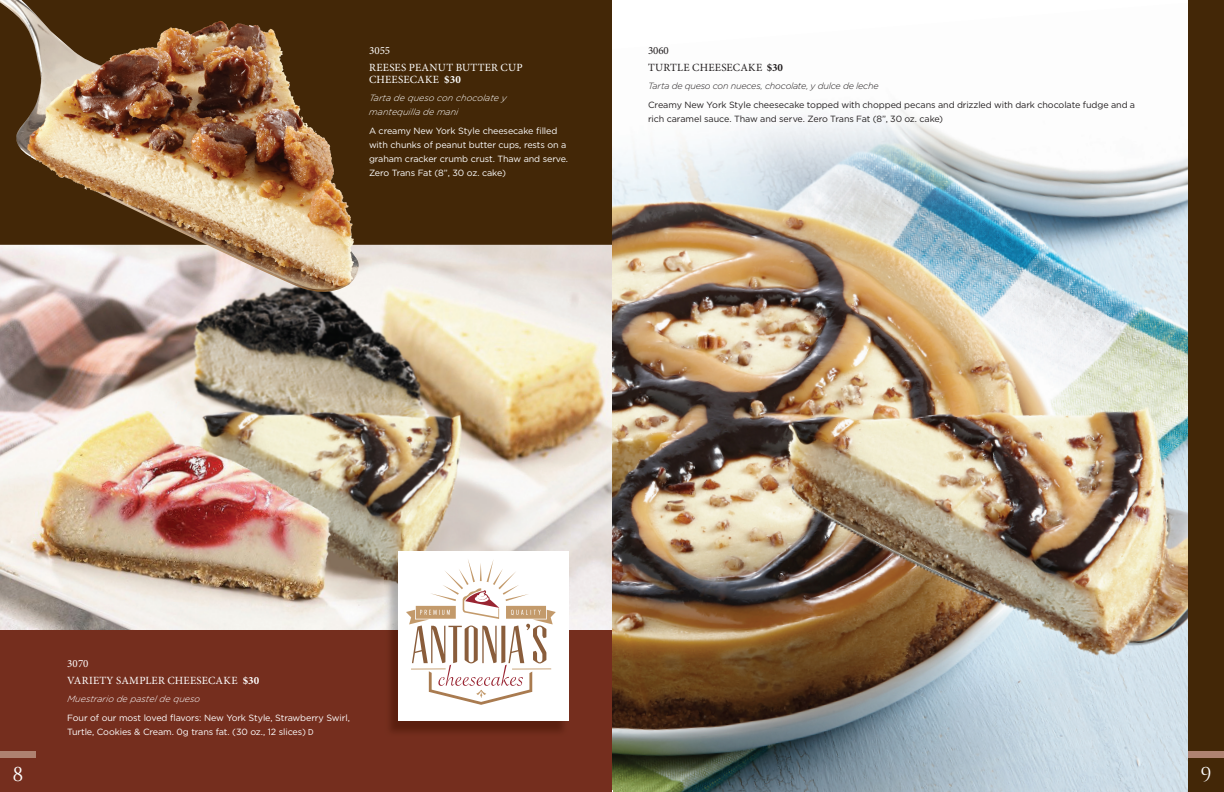
<style>
.page{position:relative;width:1224px;height:792px;background:#fff}
.page>*{position:absolute;margin:0;border:0;box-sizing:border-box;transform-origin:0 0}
.t1{font:20px "Cinzel";color:#fff}
.t2{font:11px/16.5px "Minion Pro";letter-spacing:.02em;color:#fff}
.t3{font:11px/16.5px "Minion Pro";letter-spacing:.02em;color:#231f20}
.t4{font:9px/14px "Gotham";letter-spacing:-.01em;color:#fff}
.t5{font:9px/14px "Gotham";letter-spacing:-.005em;color:#231f20}
.t6{font:italic 300 9px/14px "Gotham";color:#fff}
.t7{font:italic 300 9px "Gotham";letter-spacing:-.025em;color:#231f20}
.s1{font-weight:700}
.s2{font-family:"Futura Std";font-size:8px}
</style>
<div class="page">
<div style="left:0;top:611px;width:612px;height:181px;background:#752e1e"></div>
<img style="left:612px;top:107px;width:576px;height:685px">
<div style="left:0;top:0;width:612px;height:245px;background:#432707"></div>
<img style="left:0;top:245px;width:612px;height:385px">
<img style="left:0;top:0;width:359px;height:292px">
<img style="left:385px;top:555px;width:178px;height:177px">
<div style="left:398px;top:552px;width:171px;height:169px;background:#fff"></div>
<svg style="left:406px;top:560px;width:150px;height:145px"></svg>
<div style="left:1188px;top:0;width:36px;height:792px;background:#432707"></div>
<div style="left:0;top:752px;width:36px;height:6px;background:#ae8271"></div>
<div style="left:1188px;top:752px;width:36px;height:6px;background:#ae8271"></div>
<p class="t2" style="left:369px;top:43px;width:155px">3055<br>REESES PEANUT BUTTER CUP</p>
<p class="t2" style="left:369px;top:71px;width:93px">CHEESECAKE <span class="s1">$30</span></p>
<p class="t6" style="left:369px;top:91px;width:139px">Tarta de queso con chocolate y mantequilla de mani</p>
<p class="t4" style="left:369px;top:123px;width:201px">A creamy New York Style cheesecake filled with chunks of peanut butter cups, rests on a graham cracker crumb crust. Thaw and serve.<br>Zero Trans Fat (8”, 30 oz. cake)</p>
<p class="t3" style="left:648px;top:43px;width:136px">3060<br>TURTLE CHEESECAKE <span class="s1">$30</span></p>
<p class="t7" style="left:648px;top:81px;width:232px">Tarta de queso con nueces, chocolate, y dulce de leche</p>
<p class="t5" style="left:648px;top:97px;width:489px">Creamy New York Style cheesecake topped with chopped pecans and drizzled with dark chocolate fudge and a rich caramel sauce. Thaw and serve. Zero Trans Fat (8”, 30 oz. cake)</p>
<h1 class="t1" style="left:12px;top:763px;width:13px">8</h1>
<p class="t2" style="left:67px;top:656px;width:194px">3070<br>VARIETY SAMPLER CHEESECAKE <span class="s1">$30</span></p>
<p class="t6" style="left:67px;top:692px;width:135px">Muestrario de pastel de queso</p>
<p class="t4" style="left:67px;top:710px;width:284px">Four of our most loved flavors: New York Style, Strawberry Swirl,<br>Turtle, Cookies &amp; Cream. 0g trans fat. (30 oz., 12 slices) <span class="s2">D</span></p>
<h1 class="t1" style="left:1200px;top:763px;width:13px">9</h1>
</div>
